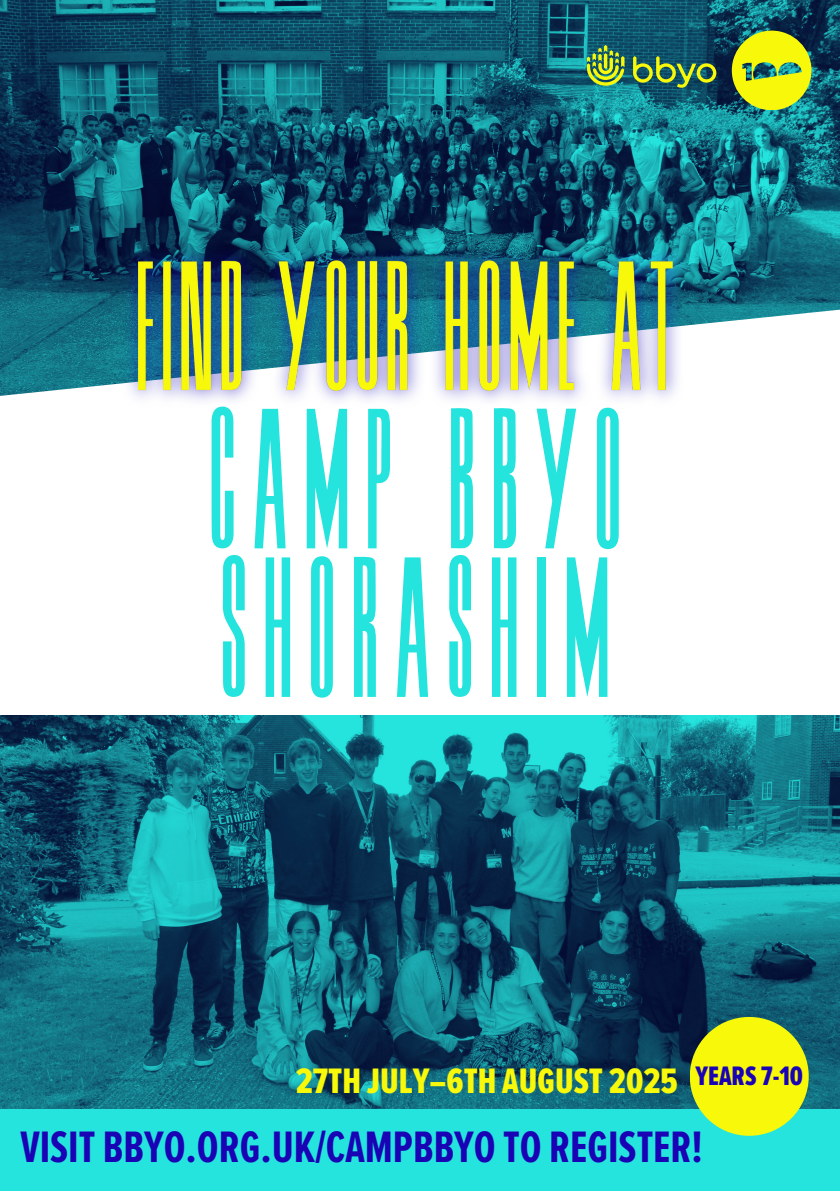
<style>
.page{position:relative;width:840px;height:1191px;background:#fff}
.page>*{position:absolute;margin:0;border:0;box-sizing:border-box;transform-origin:0 0}
.t1{font:188.2px/148.6px "Vertikal";letter-spacing:.085em;color:#25e4de}
.t2{font:700 45.6px "Proxima Nova Ex Cn";color:#1a03b5}
.t3{font:36.6px "Proxima Nova Ex Cn Extrabld";color:#f8f90a}
</style>
<div class="page">
<img style="left:0;top:0;width:839px;height:310px">
<svg style="left:0;top:310px;width:836px;height:86px"></svg>
<div style="left:0;top:1107px;width:839px;height:84px;background:#25e4de"></div>
<svg style="left:586px;top:31px;width:225px;height:79px;background:#598d4f"></svg>
<img style="left:0;top:715px;width:839px;height:393px">
<img style="left:112px;top:236px;width:624px;height:165px">
<div style="left:689px;top:1017px;width:119px;height:118px;background:#f8f90a;border-radius:59px"></div>
<p class="t1" style="left:209px;top:398px;width:413px">CAMP BBYO<br>SHORASHIM</p>
<p class="t3" style="left:295px;top:1054px;width:508px">27TH JULY–6TH AUGUST 2025 <sup>YEARS</sup> <sup>7-10</sup></p>
<p class="t2" style="left:20px;top:1113px;width:683px">VISIT BBYO.ORG.UK/CAMPBBYO TO REGISTER!</p>
</div>
